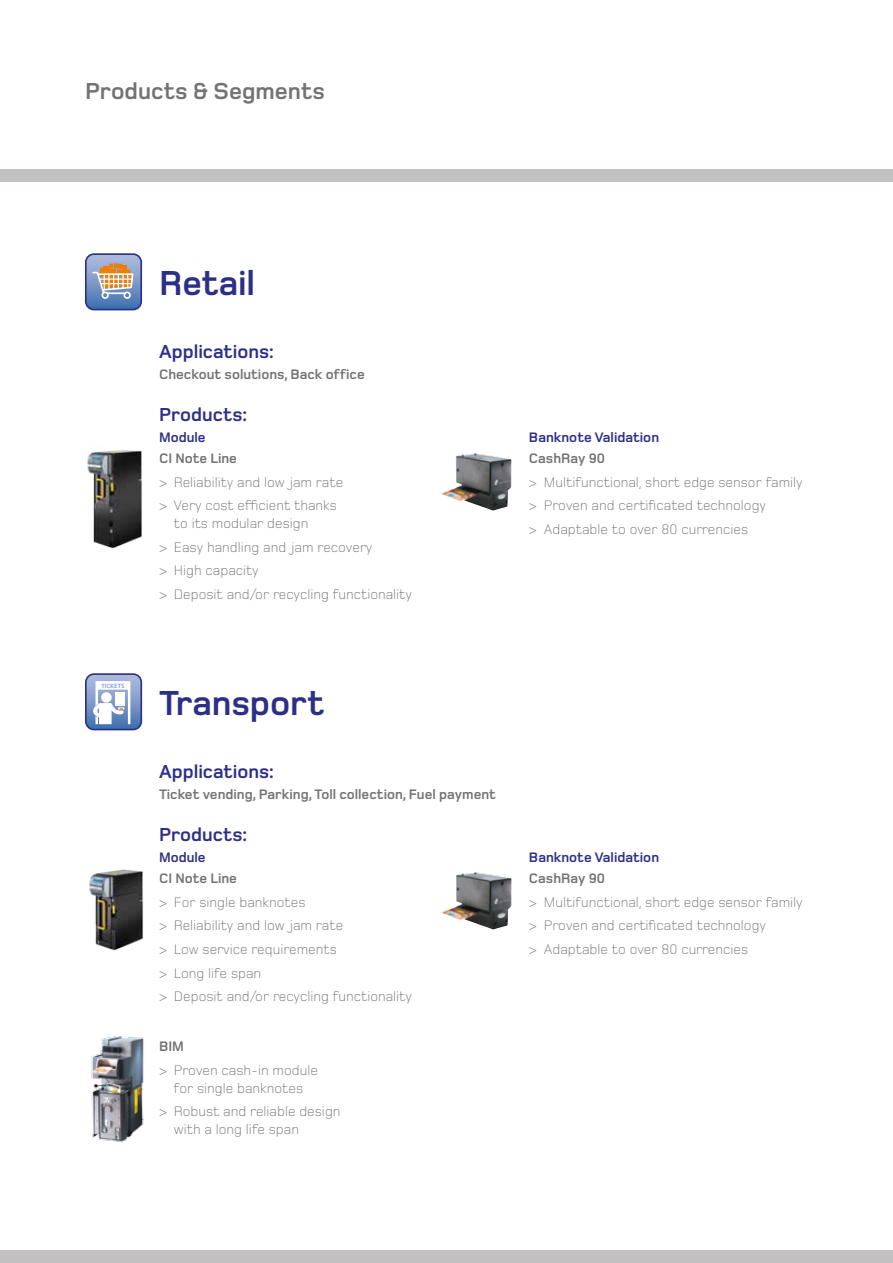
<style>
.page{position:relative;width:893px;height:1263px;background:#fff}
.page>*{position:absolute;margin:0;border:0;box-sizing:border-box;transform-origin:0 0}
.t1{font:700 36px "Foundry Monoline OT3";letter-spacing:-.005em;color:#2c2f88}
.t2{font:700 24px "Foundry Monoline OT3";color:#747373}
.t3{font:700 19.5px "Foundry Monoline OT3";color:#2c2f88}
.t4{font:300 14.25px/23.5px "Foundry Monoline OT3";color:#747373}
.t5{font:700 14.25px "Foundry Monoline OT3";color:#747373}
.t6{font:700 14.25px "Foundry Monoline OT3";color:#2c2f88}
.t7{font:700 6.15px "Frutiger";color:#8aa1cd}
</style>
<div class="page">
<div style="left:85px;top:253px;width:57px;height:57px;border:2px solid #2c2f88;border-radius:8px"></div>
<svg style="left:86px;top:254px;width:55px;height:56px"></svg>
<div style="left:85px;top:673px;width:57px;height:57px;border:2px solid #2c2f88;border-radius:8px"></div>
<svg style="left:86px;top:674px;width:55px;height:55px"></svg>
<img style="left:441px;top:453px;width:71px;height:58px">
<img style="left:441px;top:872px;width:71px;height:57px">
<div style="left:0;top:1250px;width:893px;height:13px;background:#c2c0c0"></div>
<img style="left:89px;top:869px;width:54px;height:82px">
<img style="left:91px;top:1036px;width:53px;height:106px">
<div style="left:0;top:169px;width:893px;height:13px;background:#c2c0c0"></div>
<img style="left:87px;top:450px;width:55px;height:99px">
<h2 class="t2" style="left:85px;top:75px;width:241px">Products &amp; Segments</h2>
<p class="t7" style="left:101px;top:682px;width:25px">TICKETS</p>
<h1 class="t1" style="left:159px;top:259px;width:98px">Retail</h1>
<h3 class="t3" style="left:159px;top:338px;width:116px">Applications:</h3>
<p class="t5" style="left:159px;top:365px;width:207px">Checkout solutions, Back office</p>
<h3 class="t3" style="left:159px;top:401px;width:90px">Products:</h3>
<p class="t6" style="left:159px;top:428px;width:48px">Module</p>
<p class="t5" style="left:159px;top:449px;width:80px">CI Note Line</p>
<p class="t4" style="left:159px;top:469px;width:186px">&gt; Reliability and low jam rate &gt; Very cost efficient thanks</p>
<p class="t4" style="left:159px;top:511px;width:254px;text-indent:15px">to its modular design<br>&gt; Easy handling and jam recovery<br>&gt; High capacity<br>&gt; Deposit and/or recycling functionality</p>
<p class="t6" style="left:529px;top:428px;width:132px">Banknote Validation</p>
<p class="t5" style="left:529px;top:449px;width:78px">CashRay 90</p>
<p class="t4" style="left:529px;top:469px;width:275px">&gt; Multifunctional, short edge sensor family &gt; Proven and certificated technology<br>&gt; Adaptable to over 80 currencies</p>
<h1 class="t1" style="left:159px;top:679px;width:167px">Transport</h1>
<h3 class="t3" style="left:159px;top:758px;width:116px">Applications:</h3>
<p class="t5" style="left:159px;top:785px;width:338px">Ticket vending, Parking, Toll collection, Fuel payment</p>
<h3 class="t3" style="left:159px;top:821px;width:90px">Products:</h3>
<p class="t6" style="left:159px;top:848px;width:48px">Module</p>
<p class="t5" style="left:159px;top:869px;width:80px">CI Note Line</p>
<p class="t4" style="left:159px;top:889px;width:254px">&gt; For single banknotes<br>&gt; Reliability and low jam rate<br>&gt; Low service requirements<br>&gt; Long life span<br>&gt; Deposit and/or recycling functionality</p>
<p class="t5" style="left:159px;top:1037px;width:26px">BIM</p>
<p class="t4" style="left:159px;top:1060px;width:160px;line-height:18px;text-align:center">&gt; Proven cash-in module for single banknotes</p>
<p class="t4" style="left:174px;top:1101px;width:168px;line-height:18px;text-indent:-15px">&gt; Robust and reliable design with a long life span</p>
<p class="t6" style="left:529px;top:848px;width:132px">Banknote Validation</p>
<p class="t5" style="left:529px;top:869px;width:78px">CashRay 90</p>
<p class="t4" style="left:529px;top:889px;width:275px">&gt; Multifunctional, short edge sensor family &gt; Proven and certificated technology<br>&gt; Adaptable to over 80 currencies</p>
</div>
